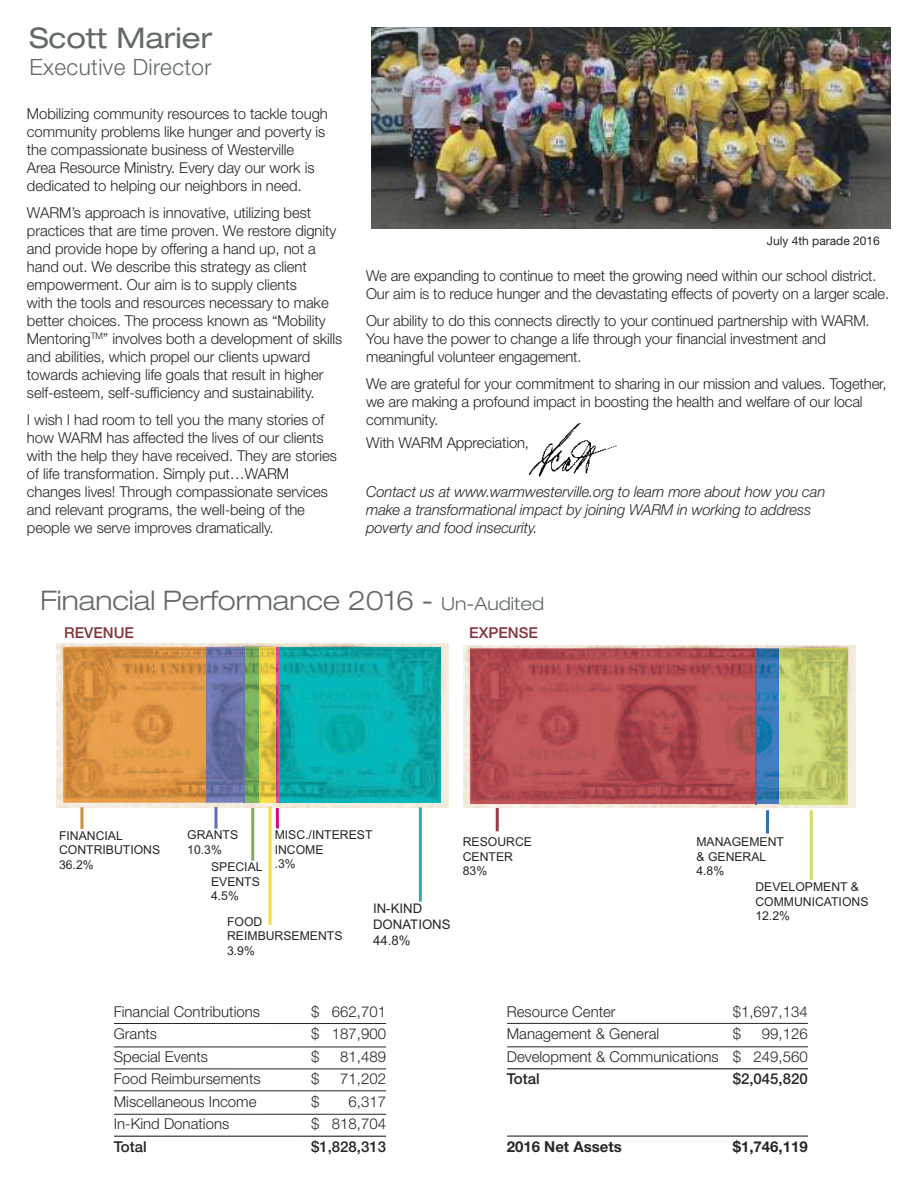
<style>
.page{position:relative;width:918px;height:1188px;background:#fff}
.page>*{position:absolute;margin:0;border:0;box-sizing:border-box;transform-origin:0 0}
.t1{font:expanded 28.5px "Helvetica Neue LT Std";color:#636969}
.t2{font:300 expanded 27px "Helvetica Neue LT Std";color:#636969}
.t3{font:300 22.5px "Helvetica Neue LT Std";letter-spacing:.02em;color:#636969}
.t4{font:300 15px/18px "Helvetica Neue LT Std";letter-spacing:-.005em;color:#272627}
.t5{font:italic 300 15px/18px "Helvetica Neue LT Std";letter-spacing:-.01em;color:#272627}
.t6{font:500 15px "Helvetica Neue LT Std";color:#272627}
.t7{font:700 15px "Helvetica Neue LT Std";color:#272627}
.t8{font:500 15px "Helvetica Neue LT Std";color:#84333b}
.t9{font:13.2px/15.9px "Arial";color:#272627}
.t10{font:12.15px/14.7px "Arial";color:#272627}
.t11{font:12px "Helvetica Neue LT Std";color:#272627}
.s1{font-size:18px}
</style>
<div class="page">
<img style="left:529px;top:423px;width:88px;height:54px">
<div style="left:47px;top:643px;width:404px;height:164px;background:linear-gradient(to bottom,#fff,#fff)"></div>
<img style="left:57px;top:643px;width:391px;height:164px">
<img style="left:63px;top:647px;width:377px;height:156px">
<img style="left:260px;top:647px;width:1px;height:156px">
<img style="left:279px;top:647px;width:1px;height:156px">
<img style="left:243px;top:647px;width:1px;height:156px">
<img style="left:463px;top:645px;width:392px;height:162px">
<img style="left:470px;top:648px;width:377px;height:156px">
<img style="left:756px;top:648px;width:1px;height:156px">
<img style="left:371px;top:27px;width:519px;height:201px">
<hr style="left:80px;top:807px;width:3px;height:22px;background:#ce8c3c">
<hr style="left:214px;top:807px;width:3px;height:22px;background:#636eb1">
<hr style="left:251px;top:808px;width:3px;height:53px;background:#81af55">
<svg style="left:268px;top:807px;width:4px;height:118px"></svg>
<hr style="left:276px;top:808px;width:3px;height:20px;background:#ca0d89">
<hr style="left:419px;top:807px;width:3px;height:95px;background:#31adb2">
<hr style="left:496px;top:808px;width:3px;height:23px;background:#9c394b">
<hr style="left:766px;top:810px;width:3px;height:24px;background:#336eb5">
<hr style="left:810px;top:810px;width:3px;height:70px;background:#cedd6a">
<hr style="left:114px;top:1023px;width:272px;height:1px;background:#272627">
<hr style="left:114px;top:1047px;width:272px;height:1px;background:#272627">
<hr style="left:114px;top:1069px;width:272px;height:1px;background:#272627">
<hr style="left:114px;top:1091px;width:272px;height:1px;background:#272627">
<hr style="left:114px;top:1114px;width:272px;height:1px;background:#272627">
<hr style="left:114px;top:1136px;width:272px;height:1px;background:#272627">
<hr style="left:507px;top:1023px;width:301px;height:1px;background:#272627">
<hr style="left:507px;top:1047px;width:301px;height:1px;background:#272627">
<hr style="left:507px;top:1068px;width:301px;height:1px;background:#272627">
<hr style="left:507px;top:1136px;width:301px;height:1px;background:#272627">
<h1 class="t1" style="left:29px;top:28px;width:185px">Scott Marier</h1>
<h3 class="t3" style="left:29px;top:59px;width:184px">Executive Director</h3>
<p class="t4" style="left:27px;top:106px;width:302px">Mobilizing community resources to tackle tough community problems like hunger and poverty is the compassionate business of Westerville<br>Area Resource Ministry. Every day our work is dedicated to helping our neighbors in need.</p>
<p class="t4" style="left:27px;top:205px;width:317px">WARM’s approach is innovative, utilizing best practices that are time proven. We restore dignity and provide hope by offering a hand up, not a hand out. We describe this strategy as client empowerment. Our aim is to supply clients<br>with the tools and resources necessary to make better choices. The process known as “Mobility Mentoring<sup>TM</sup>” involves both a development of skills and abilities, which propel our clients upward towards achieving life goals that result in higher self-esteem, self-sufficiency and sustainability.</p>
<p class="t4" style="left:27px;top:412px;width:311px">I wish I had room to tell you the many stories of how WARM has affected the lives of our clients with the help they have received. They are stories of life transformation. Simply put…WARM changes lives! Through compassionate services and relevant programs, the well-being of the people we serve improves dramatically.</p>
<p class="t11" style="left:767px;top:236px;width:114px">July 4th parade 2016</p>
<p class="t4" style="left:366px;top:268px;width:525px">We are expanding to continue to meet the growing need within our school district.<br>Our aim is to reduce hunger and the devastating effects of poverty on a larger scale.</p>
<p class="t4" style="left:366px;top:313px;width:505px">Our ability to do this connects directly to your continued partnership with WARM.<br>You have the power to change a life through your financial investment and meaningful volunteer engagement.</p>
<p class="t4" style="left:366px;top:376px;width:522px">We are grateful for your commitment to sharing in our mission and values. Together, we are making a profound impact in boosting the health and welfare of our local community.</p>
<p class="t4" style="left:366px;top:435px;width:164px">With WARM Appreciation,</p>
<p class="t5" style="left:366px;top:484px;width:461px">Contact us at www.warmwesterville.org to learn more about how you can make a transformational impact by joining WARM in working to address poverty and food insecurity.</p>
<h2 class="t2" style="left:40px;top:590px;width:505px">Financial Performance 2016 - <span class="s1">Un-Audited</span></h2>
<p class="t8" style="left:64px;top:627px;width:71px">REVENUE</p>
<p class="t8" style="left:469px;top:627px;width:70px">EXPENSE</p>
<p class="t10" style="left:275px;top:827px;width:99px">MISC./INTEREST<br>INCOME<br>.3%</p>
<p class="t10" style="left:59px;top:828px;width:103px">FINANCIAL<br>CONTRIBUTIONS<br>36.2%</p>
<p class="t10" style="left:187px;top:828px;width:52px">GRANTS<br>10.3%</p>
<p class="t10" style="left:211px;top:859px;width:53px">SPECIAL<br>EVENTS<br>4.5%</p>
<p class="t10" style="left:227px;top:914px;width:117px">FOOD<br>REIMBURSEMENTS<br>3.9%</p>
<p class="t9" style="left:373px;top:901px;width:79px">IN-KIND<br>DONATIONS<br>44.8%</p>
<p class="t10" style="left:463px;top:834px;width:71px">RESOURCE<br>CENTER<br>83%</p>
<p class="t10" style="left:696px;top:834px;width:89px">MANAGEMENT</p>
<p class="t10" style="left:696px;top:849px;width:71px">&amp; GENERAL</p>
<p class="t10" style="left:696px;top:864px;width:29px">4.8%</p>
<p class="t10" style="left:755px;top:879px;width:105px">DEVELOPMENT &amp;</p>
<p class="t10" style="left:755px;top:894px;width:115px">COMMUNICATIONS</p>
<p class="t10" style="left:755px;top:909px;width:36px">12.2%</p>
<p class="t4" style="left:114px;top:1004px;width:148px">Financial Contributions</p>
<p class="t4" style="left:311px;top:1004px;width:77px">$ 662,701</p>
<p class="t4" style="left:114px;top:1026px;width:45px">Grants</p>
<p class="t4" style="left:311px;top:1026px;width:77px">$ 187,900</p>
<p class="t4" style="left:114px;top:1049px;width:96px">Special Events</p>
<p class="t4" style="left:311px;top:1049px;width:10px">$</p>
<p class="t4" style="left:340px;top:1049px;width:47px">81,489</p>
<p class="t4" style="left:114px;top:1071px;width:148px">Food Reimbursements</p>
<p class="t4" style="left:311px;top:1071px;width:10px">$</p>
<p class="t4" style="left:340px;top:1071px;width:47px">71,202</p>
<p class="t4" style="left:114px;top:1094px;width:144px">Miscellaneous Income</p>
<p class="t4" style="left:311px;top:1094px;width:10px">$</p>
<p class="t4" style="left:349px;top:1094px;width:39px">6,317</p>
<p class="t4" style="left:114px;top:1116px;width:117px">In-Kind Donations</p>
<p class="t4" style="left:311px;top:1116px;width:77px">$ 818,704</p>
<p class="t6" style="left:114px;top:1141px;width:35px">Total</p>
<p class="t6" style="left:311px;top:1141px;width:77px">$1,828,313</p>
<p class="t4" style="left:507px;top:1004px;width:110px">Resource Center</p>
<p class="t4" style="left:733px;top:1004px;width:77px">$1,697,134</p>
<p class="t4" style="left:507px;top:1026px;width:154px">Management &amp; General</p>
<p class="t4" style="left:733px;top:1026px;width:10px">$</p>
<p class="t4" style="left:507px;top:1024px;width:303px;line-height:22.5px;text-align:right">99,126<br>Development &amp; Communications $ 249,560</p>
<p class="t6" style="left:507px;top:1074px;width:35px">Total</p>
<p class="t6" style="left:733px;top:1074px;width:77px">$2,045,820</p>
<p class="t7" style="left:507px;top:1141px;width:117px">2016 Net Assets</p>
<p class="t7" style="left:733px;top:1141px;width:77px">$1,746,119</p>
</div>
